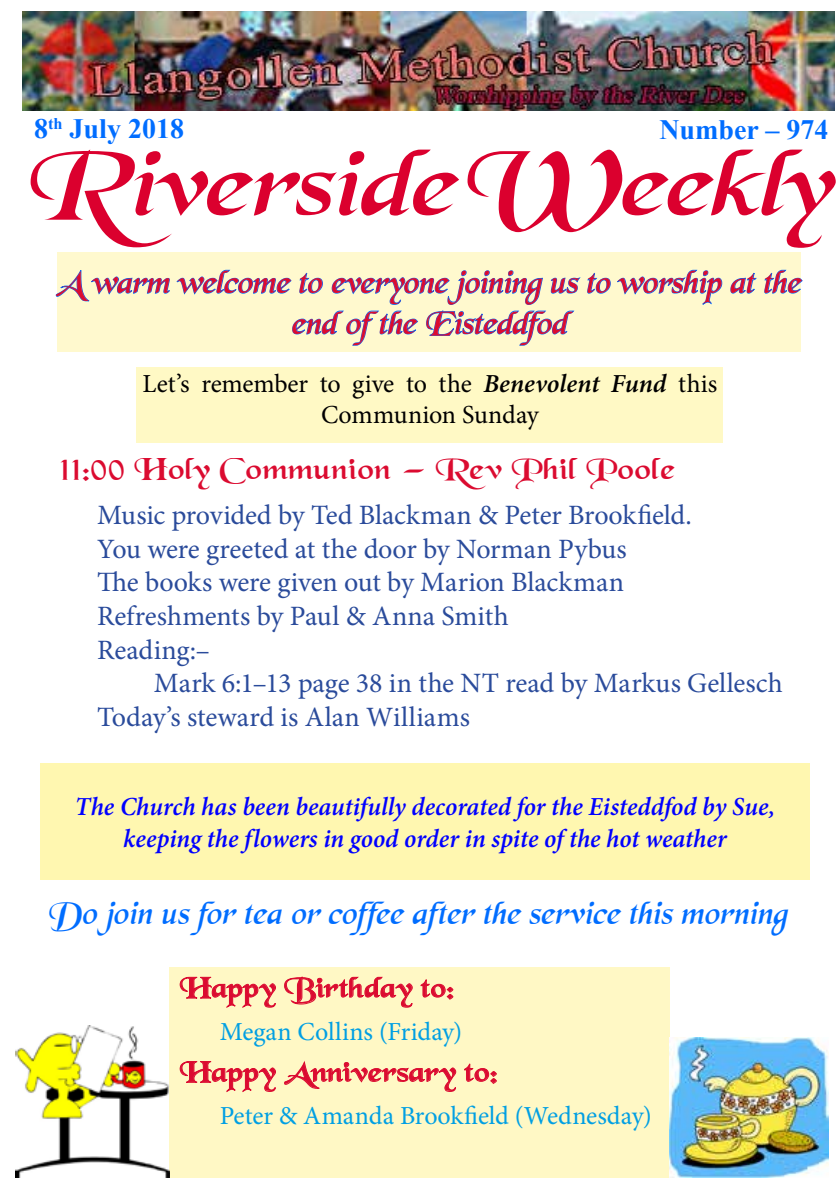
<style>
.page{position:relative;width:840px;height:1191px;background:#fff}
.page>*{position:absolute;margin:0;border:0;box-sizing:border-box;transform-origin:0 0}
.t1{font:italic 98px "Black Chancery";letter-spacing:-.005em;color:#db002e;scale:1.16 1}
.t2{font:italic 34px/40.8px "Black Chancery";color:#db0b30;text-align:center}
.t3{font:italic 34px "Black Chancery";color:#006dff}
.t4{font:32px "Black Chancery";color:#db0b30;scale:1.16 1}
.t5{font:30px "Black Chancery";letter-spacing:.005em;color:#db0b30;scale:1.16 1}
.t6{font:28px/33.6px "Minion Pro";letter-spacing:-.005em;color:#2a4b9b}
.t7{font:700 28px "Times New Roman";color:#006dff}
.t8{font:italic 600 26px/31.2px "Minion Pro";color:#00f;text-align:center}
.t9{font:26px/31.2px "Minion Pro";letter-spacing:-.01em;color:#000;text-align:center}
.t10{font:26px "Minion Pro";color:#009fe3}
.s1{font-weight:600;font-style:italic}
</style>
<div class="page">
<img style="left:23px;top:11px;width:810px;height:100px">
<div style="left:57px;top:252px;width:742px;height:100px;background:#fff9ce"></div>
<svg style="left:730px;top:263px;width:73px;height:37px"></svg>
<svg style="left:55px;top:269px;width:667px;height:77px"></svg>
<div style="left:170px;top:967px;width:499px;height:210px;background:#fff8c5"></div>
<svg style="left:179px;top:976px;width:97px;height:32px"></svg>
<svg style="left:284px;top:976px;width:129px;height:32px"></svg>
<svg style="left:420px;top:979px;width:34px;height:21px"></svg>
<svg style="left:179px;top:1061px;width:97px;height:31px"></svg>
<svg style="left:284px;top:1061px;width:172px;height:31px"></svg>
<svg style="left:464px;top:1063px;width:33px;height:21px"></svg>
<img style="left:669px;top:1037px;width:159px;height:140px">
<img style="left:16px;top:1025px;width:153px;height:152px">
<div style="left:137px;top:367px;width:585px;height:75px;background:#fff9c5"></div>
<div style="left:40px;top:763px;width:769px;height:116px;background:#fff7b0"></div>
<p class="t7" style="left:34px;top:108px;width:151px">8<sup>th</sup> July 2018</p>
<p class="t7" style="left:659px;top:110px;width:171px">Number – 974</p>
<h1 class="t1" style="left:21px;top:134px;width:697px">Riverside Weekly</h1>
<p class="t2" style="left:57px;top:264px;width:744px">A warm welcome to everyone joining us to worship at the end of the Eisteddfod</p>
<p class="t9" style="left:142px;top:368px;width:576px">Let’s remember to give to the <span class="s1">Benevolent Fund</span> this<br>Communion Sunday</p>
<p class="t4" style="left:57px;top:458px;width:534px">11:00 Holy Communion — Rev Phil Poole</p>
<p class="t6" style="left:97px;top:498px;width:596px">Music provided by Ted Blackman &amp; Peter Brookfield.<br>You were greeted at the door by Norman Pybus<br>The books were given out by Marion Blackman Refreshments by Paul &amp; Anna Smith<br>Reading:–</p>
<p class="t6" style="left:97px;top:666px;width:686px;text-indent:57px">Mark 6:1–13 page 38 in the NT read by Markus Gellesch<br>Today’s steward is Alan Williams</p>
<p class="t8" style="left:75px;top:791px;width:701px">The Church has been beautifully decorated for the Eisteddfod by Sue, keeping the flowers in good order in spite of the hot weather</p>
<p class="t3" style="left:47px;top:895px;width:740px">Do join us for tea or coffee after the service this morning</p>
<p class="t5" style="left:180px;top:977px;width:238px">Happy Birthday to:</p>
<p class="t10" style="left:220px;top:1014px;width:244px">Megan Collins (Friday)</p>
<p class="t5" style="left:180px;top:1061px;width:275px">Happy Anniversary to:</p>
<p class="t10" style="left:220px;top:1098px;width:433px">Peter &amp; Amanda Brookfield (Wednesday)</p>
</div>
